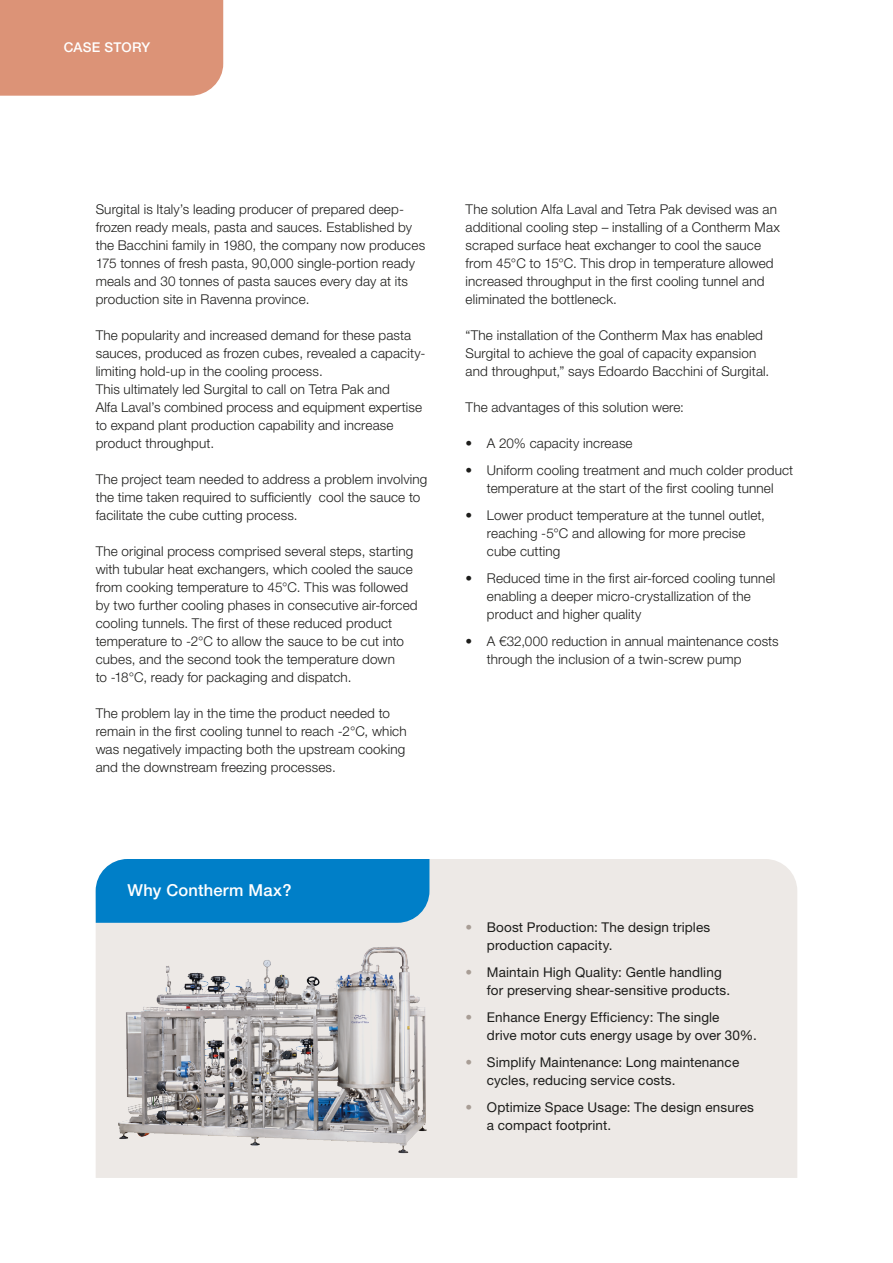
<style>
.page{position:relative;width:893px;height:1263px;background:#fff}
.page>*{position:absolute;margin:0;border:0;box-sizing:border-box;transform-origin:0 0}
.Sub_headline_2_White{font:500 16.5px "Helvetica Neue LT Std";letter-spacing:.015em;color:#fff}
.Bodycopy{font:300 13.5px/18px "Helvetica Neue LT Std";letter-spacing:.01em;color:#1d1d1b}
.t1{font:13.5px/18px "Helvetica Neue LT Std";letter-spacing:.01em;color:#1d1d1b}
.t2{font:500 13.5px "Helvetica Neue LT Std";letter-spacing:.015em;color:#fff}
.s1{font-weight:100;color:#a89d95}
</style>
<div class="page">
<div style="left:0;top:0;width:223px;height:96px;background:#dc9377"></div>
<div style="left:96px;top:859px;width:701px;height:319px;background:#ede9e6"></div>
<div style="left:96px;top:859px;width:333px;height:64px;background:#007fc8"></div>
<img style="left:99px;top:919px;width:393px;height:259px">
<p class="t2" style="left:64px;top:39px;width:88px">CASE STORY</p>
<p class="Bodycopy" style="left:96px;top:200px;width:331px">Surgital is Italy’s leading producer of prepared deep&shy;frozen ready meals, pasta and sauces. Established by the Bacchini family in 1980, the company now produces 175 tonnes of fresh pasta, 90,000 single-portion ready meals and 30 tonnes of pasta sauces every day at its production site in Ravenna province.</p>
<p class="Bodycopy" style="left:96px;top:326px;width:331px">The popularity and increased demand for these pasta sauces, produced as frozen cubes, revealed a capacity&shy;limiting hold-up in the cooling process.<br>This ultimately led Surgital to call on Tetra Pak and<br>Alfa Laval’s combined process and equipment expertise to expand plant production capability and increase product throughput.</p>
<p class="Bodycopy" style="left:96px;top:470px;width:333px">The project team needed to address a problem involving the time taken required to sufficiently cool the sauce to facilitate the cube cutting process.</p>
<p class="Bodycopy" style="left:96px;top:542px;width:324px">The original process comprised several steps, starting with tubular heat exchangers, which cooled the sauce from cooking temperature to 45°C. This was followed by two further cooling phases in consecutive air-forced cooling tunnels. The first of these reduced product temperature to -2°C to allow the sauce to be cut into cubes, and the second took the temperature down<br>to -18°C, ready for packaging and dispatch.</p>
<p class="Bodycopy" style="left:96px;top:704px;width:313px">The problem lay in the time the product needed to remain in the first cooling tunnel to reach -2°C, which was negatively impacting both the upstream cooking and the downstream freezing processes.</p>
<p class="Bodycopy" style="left:466px;top:200px;width:316px">The solution Alfa Laval and Tetra Pak devised was an additional cooling step – installing of a Contherm Max scraped surface heat exchanger to cool the sauce from 45°C to 15°C. This drop in temperature allowed increased throughput in the first cooling tunnel and eliminated the bottleneck.</p>
<p class="Bodycopy" style="left:466px;top:326px;width:305px">“The installation of the Contherm Max has enabled<br>Surgital to achieve the goal of capacity expansion and throughput,” says Edoardo Bacchini of Surgital.</p>
<p class="Bodycopy" style="left:466px;top:398px;width:220px">The advantages of this solution were:</p>
<p class="Bodycopy" style="left:466px;top:434px;width:168px">• A 20% capacity increase</p>
<p class="Bodycopy" style="left:466px;top:461px;width:329px;text-align:center">• Uniform cooling treatment and much colder product temperature at the start of the first cooling tunnel</p>
<p class="Bodycopy" style="left:487px;top:506px;width:280px;text-indent:-21px">• Lower product temperature at the tunnel outlet, reaching -5°C and allowing for more precise cube cutting</p>
<p class="Bodycopy" style="left:487px;top:569px;width:290px;text-indent:-21px">• Reduced time in the first air-forced cooling tunnel enabling a deeper micro-crystallization of the product and higher quality</p>
<p class="Bodycopy" style="left:487px;top:632px;width:293px;text-indent:-21px">• A €32,000 reduction in annual maintenance costs through the inclusion of a twin-screw pump</p>
<p class="Sub_headline_2_White" style="left:128px;top:880px;width:165px">Why Contherm Max?</p>
<p class="t1" style="left:487px;top:918px;width:225px;text-indent:-21px"><span class="s1">•</span> Boost Production: The design triples production capacity.</p>
<p class="t1" style="left:487px;top:963px;width:245px;text-indent:-21px"><span class="s1">•</span> Maintain High Quality: Gentle handling for preserving shear-sensitive products.</p>
<p class="t1" style="left:487px;top:1008px;width:271px;text-indent:-21px"><span class="s1">•</span> Enhance Energy Efficiency: The single<br>drive motor cuts energy usage by over 30%.</p>
<p class="t1" style="left:487px;top:1053px;width:254px;text-indent:-21px"><span class="s1">•</span> Simplify Maintenance: Long maintenance cycles, reducing service costs.</p>
<p class="t1" style="left:487px;top:1098px;width:269px;text-indent:-21px"><span class="s1">•</span> Optimize Space Usage: The design ensures a compact footprint.</p>
</div>
